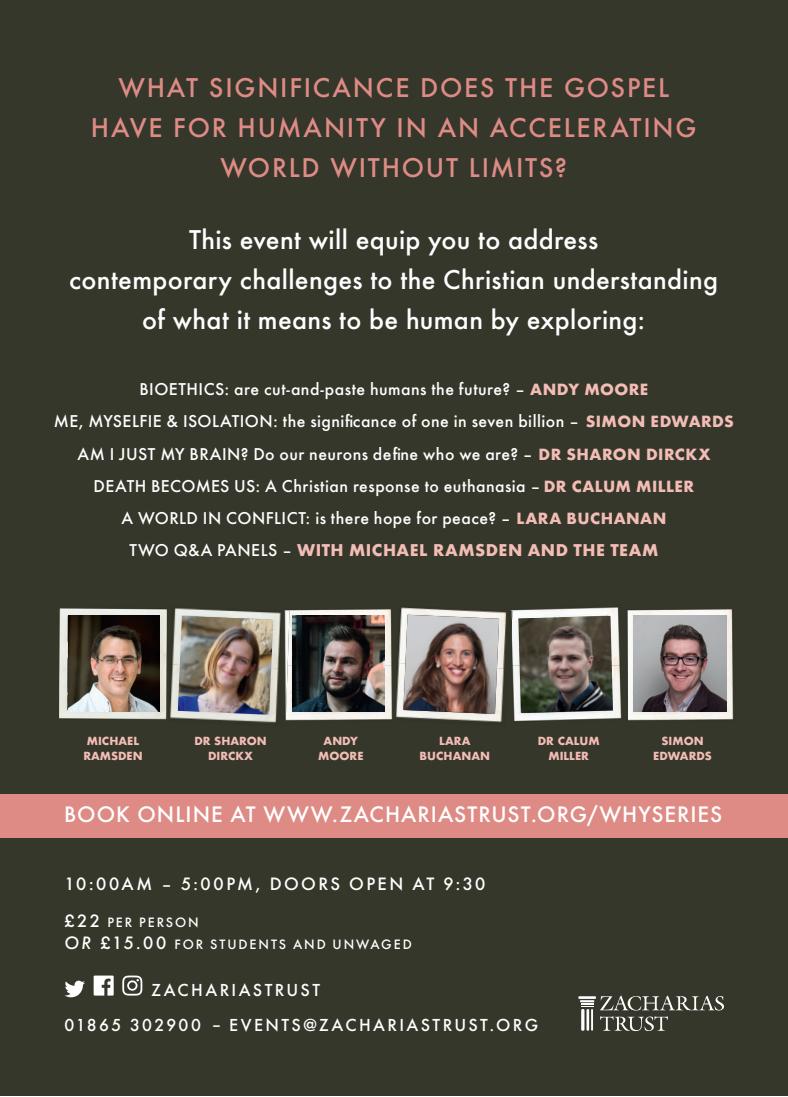
<style>
.page{position:relative;width:788px;height:1097px;background:#fff}
.page>*{position:absolute;margin:0;border:0;box-sizing:border-box;transform-origin:0 0}
.t1{font:500 25px/40px "Futura";letter-spacing:.015em;color:#fff;text-align:center}
.t2{font:500 25px/40px "Futura";letter-spacing:.07em;color:#de8b86;text-align:center}
.t3{font:500 20.5px "Futura";letter-spacing:.05em;color:#fff}
.t4{font:500 16.5px "Futura";letter-spacing:.145em;color:#fff}
.t5{font:500 16px "Futura";letter-spacing:.15em;color:#fff}
.t6{font:500 15.75px/32px "Futura";letter-spacing:.03em;color:#fff;text-align:center}
.t7{font:500 12.5px/22.5px "Futura";letter-spacing:.15em;color:#fff}
.t8{font:700 11px/15.2px "Futura";color:#f3bdb6;text-align:center}
.s1{font-weight:700;font-size:15px;color:#f3bdb6}
.s2{font-weight:700;color:#f3bdb6}
.s3{font-size:16.5px}
.s4{font-style:italic;font-size:16.5px}
</style>
<div class="page">
<div style="left:0;top:1px;width:787px;height:1095px;background:#35372b"></div>
<div style="left:0;top:794px;width:787px;height:43px;background:#de8b86"></div>
<svg style="left:64px;top:980px;width:21px;height:17px"></svg>
<svg style="left:94px;top:975px;width:20px;height:20px"></svg>
<svg style="left:122px;top:975px;width:20px;height:20px"></svg>
<hr style="left:581px;top:1009px;width:3px;height:21px;background:#fff">
<hr style="left:586px;top:1009px;width:3px;height:21px;background:#fff">
<hr style="left:591px;top:1009px;width:2px;height:21px;background:#fff">
<svg style="left:578px;top:995px;width:145px;height:15px"></svg>
<svg style="left:600px;top:1016px;width:67px;height:15px"></svg>
<img style="left:289px;top:609px;width:103px;height:56px">
<img style="left:289px;top:665px;width:104px;height:56px">
<img style="left:292px;top:616px;width:92px;height:95px">
<img style="left:627px;top:609px;width:107px;height:112px">
<img style="left:633px;top:616px;width:93px;height:95px">
<img style="left:398px;top:607px;width:109px;height:56px">
<img style="left:396px;top:663px;width:109px;height:60px">
<img style="left:403px;top:615px;width:96px;height:99px">
<img style="left:172px;top:608px;width:109px;height:56px">
<img style="left:170px;top:664px;width:109px;height:59px">
<img style="left:284px;top:610px;width:5px;height:111px">
<img style="left:178px;top:616px;width:95px;height:98px">
<img style="left:59px;top:608px;width:108px;height:112px">
<img style="left:68px;top:615px;width:91px;height:97px">
<img style="left:511px;top:607px;width:111px;height:115px">
<img style="left:511px;top:611px;width:1px;height:50px">
<img style="left:518px;top:616px;width:95px;height:97px">
<h1 class="t2" style="left:91px;top:67px;width:607px">WHAT SIGNIFICANCE DOES THE GOSPEL<br>HAVE FOR HUMANITY IN AN ACCELERATING<br>WORLD WITHOUT LIMITS?</h1>
<h1 class="t1" style="left:69px;top:219px;width:650px">This event will equip you to address<br>contemporary challenges to the Christian understanding of what it means to be human by exploring:</h1>
<p class="t6" style="left:54px;top:373px;width:681px">BIOETHICS: are cut-and-paste humans the future? – <span class="s1">ANDY MOORE<br></span>ME, MYSELFIE &amp; ISOLATION: the significance of one in seven billion – <span class="s1">SIMON EDWARDS </span>AM I JUST MY BRAIN? Do our neurons de fine who we are? – <span class="s1">DR SHARON DIRCKX </span>DEATH BECOMES US: A Christian response to euthanasia – <span class="s1">DR CALUM MILLER<br></span>A WORLD IN CONFLICT: is there hope for peace? – <span class="s1">LARA BUCHANAN<br></span>TWO Q&amp;A PANELS – <span class="s2">WITH MICHAEL RAMSDEN AND THE TEAM</span></p>
<p class="t8" style="left:83px;top:733px;width:61px">MICHAEL<br>RAMSDEN</p>
<p class="t8" style="left:537px;top:733px;width:63px">DR CALUM<br>MILLER</p>
<p class="t8" style="left:653px;top:733px;width:60px">SIMON<br>EDWARDS</p>
<p class="t8" style="left:194px;top:733px;width:74px">DR SHARON<br>DIRCKX</p>
<p class="t8" style="left:318px;top:733px;width:47px">ANDY<br>MOORE</p>
<p class="t8" style="left:419px;top:733px;width:72px">LARA<br>BUCHANAN</p>
<h2 class="t3" style="left:64px;top:800px;width:659px">BOOK ONLINE AT WWW.ZACHARIASTRUST.ORG/WHYSERIES</h2>
<p class="t4" style="left:64px;top:872px;width:422px">10:00AM – 5:00PM, DOORS OPEN AT 9:30</p>
<p class="t7" style="left:64px;top:910px;width:348px"><span class="s3">£22</span> PER PERSON<br><span class="s4">OR</span> <span class="s3">£15.00</span> FOR STUDENTS AND UNWAGED</p>
<p class="t5" style="left:151px;top:978px;width:171px">ZACHARIASTRUST</p>
<p class="t5" style="left:64px;top:1014px;width:475px">01865 302900 – EVENTS@ZACHARIASTRUST.ORG</p>
</div>
